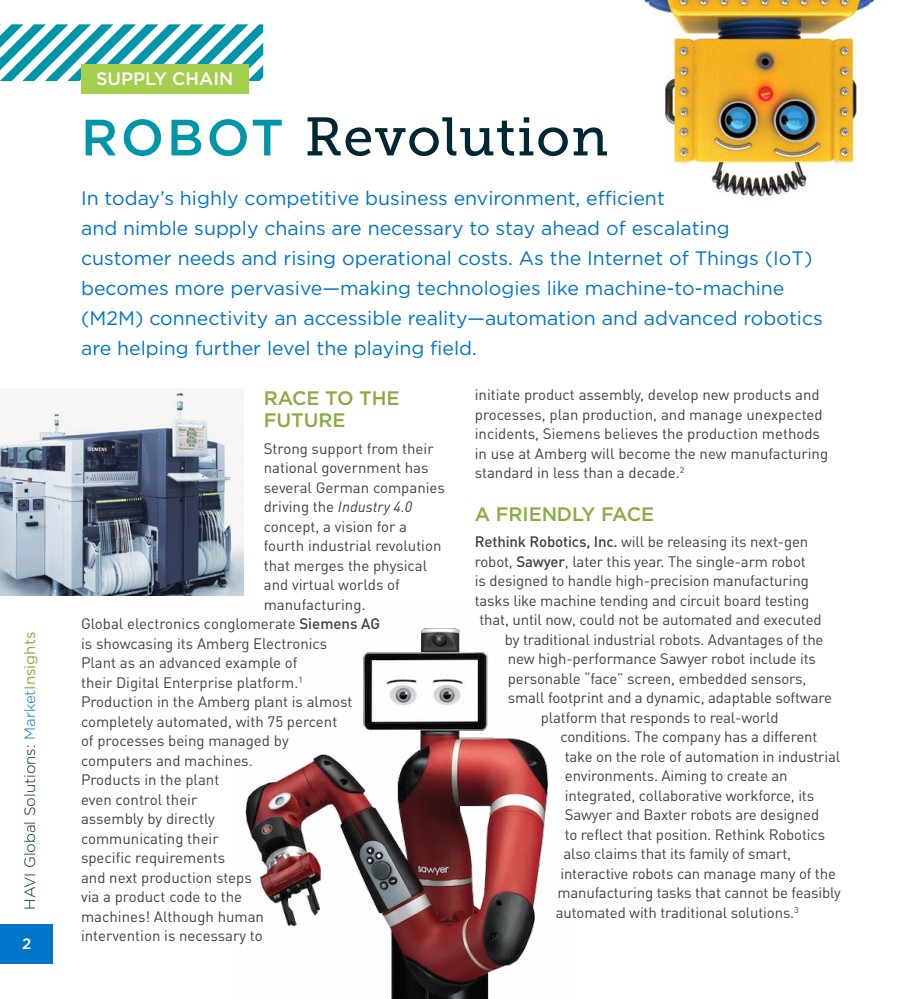
<style>
.page{position:relative;width:918px;height:999px;background:#fff}
.page>*{position:absolute;margin:0;border:0;box-sizing:border-box;transform-origin:0 0}
.t1{font:54px "Museo Slab 500";letter-spacing:.02em;color:#012735}
.t2{font:19.5px/30px "Gotham";color:#0075c9}
.t3{font:500 19.5px/22.5px "Gotham";letter-spacing:-.005em;color:#87ac3f}
.t4{font:500 18px "Gotham";color:#fff}
.t5{font:15px/19.5px "DINOT";letter-spacing:-.01em;color:#414042}
.t6{font:300 15px "Gotham";color:#012735}
.t7{font:italic 15px "DINOT";color:#414042}
.t8{font:500 15px "Gotham";color:#fff}
.s1{color:#0075c9}
.s2{font-weight:400;color:#87ac3f}
.s3{font-family:"Gotham";font-weight:500;font-size:51px;color:#0096a9}
.s4{font-style:normal}
.s5{font-weight:500}
</style>
<div class="page">
<div style="left:0;top:924px;width:53px;height:40px;background:#0075c9"></div>
<svg style="left:0;top:24px;width:263px;height:57px"></svg>
<div style="left:81px;top:64px;width:167px;height:29px;background:#a5cf4d"></div>
<img style="left:644px;top:0;width:236px;height:197px">
<img style="left:0;top:389px;width:244px;height:207px">
<img style="left:245px;top:628px;width:304px;height:371px">
<p class="t6" style="left:22px;top:910px;width:279px;rotate:-90deg">HAVI Global Solutions: <span class="s1">Market</span><span class="s2">Insights</span></p>
<p class="t8" style="left:22px;top:935px;width:11px">2</p>
<p class="t4" style="left:96px;top:68px;width:139px">SUPPLY CHAIN</p>
<h1 class="t1" style="left:81px;top:107px;width:529px"><span class="s3">ROBOT</span> Revolution</h1>
<p class="t2" style="left:81px;top:183px;width:743px">In today’s highly competitive business environment, efficient<br>and nimble supply chains are necessary to stay ahead of escalating customer needs and rising operational costs. As the Internet of Things (IoT) becomes more pervasive—making technologies like machine-to-machine (M2M) connectivity an accessible reality—automation and advanced robotics are helping further level the playing field.</p>
<h2 class="t3" style="left:264px;top:386px;width:137px">RACE TO THE<br>FUTURE</h2>
<p class="t5" style="left:264px;top:438px;width:171px">Strong support from their</p>
<p class="t5" style="left:264px;top:457px;width:166px">national government has</p>
<p class="t5" style="left:264px;top:477px;width:183px">several German companies</p>
<p class="t7" style="left:264px;top:497px;width:150px"><span class="s4">driving the</span> Industry 4.0</p>
<p class="t5" style="left:264px;top:516px;width:145px">concept, a vision for a</p>
<p class="t5" style="left:264px;top:535px;width:179px">fourth industrial revolution</p>
<p class="t5" style="left:264px;top:555px;width:165px">that merges the physical</p>
<p class="t5" style="left:264px;top:574px;width:138px">and virtual worlds of</p>
<p class="t5" style="left:264px;top:594px;width:103px">manufacturing.</p>
<p class="t5" style="left:81px;top:613px;width:301px">Global electronics conglomerate <span class="s5">Siemens AG</span></p>
<p class="t5" style="left:81px;top:633px;width:248px">is showcasing its Amberg Electronics</p>
<p class="t5" style="left:81px;top:652px;width:218px">Plant as an advanced example of</p>
<p class="t5" style="left:81px;top:672px;width:223px">their Digital Enterprise platform.<sup>1</sup></p>
<p class="t5" style="left:81px;top:691px;width:273px">Production in the Amberg plant is almost</p>
<p class="t5" style="left:81px;top:711px;width:258px">completely automated, with 75 percent</p>
<p class="t5" style="left:81px;top:730px;width:209px">of processes being managed by</p>
<p class="t5" style="left:81px;top:750px;width:173px">computers and machines.</p>
<p class="t5" style="left:81px;top:769px;width:140px">Products in the plant</p>
<p class="t5" style="left:81px;top:789px;width:118px">even control their</p>
<p class="t5" style="left:81px;top:808px;width:135px">assembly by directly</p>
<p class="t5" style="left:81px;top:828px;width:139px">communicating their</p>
<p class="t5" style="left:81px;top:847px;width:146px">specific requirements</p>
<p class="t5" style="left:81px;top:867px;width:172px">and next production steps</p>
<p class="t5" style="left:81px;top:886px;width:163px">via a product code to the</p>
<p class="t5" style="left:81px;top:906px;width:185px">machines! Although human</p>
<p class="t5" style="left:81px;top:925px;width:183px">intervention is necessary to</p>
<p class="t5" style="left:475px;top:384px;width:355px">initiate product assembly, develop new products and processes, plan production, and manage unexpected incidents, Siemens believes the production methods in use at Amberg will become the new manufacturing standard in less than a decade.<sup>2</sup></p>
<h2 class="t3" style="left:475px;top:502px;width:181px">A FRIENDLY FACE</h2>
<p class="t5" style="left:475px;top:531px;width:335px"><span class="s5">Rethink Robotics, Inc.</span> will be releasing its next-gen</p>
<p class="t5" style="left:475px;top:551px;width:332px">robot, <span class="s5">Sawyer</span>, later this year. The single-arm robot</p>
<p class="t5" style="left:475px;top:570px;width:335px">is designed to handle high-precision manufacturing</p>
<p class="t5" style="left:475px;top:590px;width:336px">tasks like machine tending and circuit board testing</p>
<p class="t5" style="left:479px;top:609px;width:344px">that, until now, could not be automated and executed</p>
<p class="t5" style="left:505px;top:629px;width:320px">by traditional industrial robots. Advantages of the</p>
<p class="t5" style="left:508px;top:648px;width:310px">new high-performance Sawyer robot include its</p>
<p class="t5" style="left:508px;top:668px;width:300px">personable “face” screen, embedded sensors,</p>
<p class="t5" style="left:508px;top:687px;width:326px">small footprint and a dynamic, adaptable software</p>
<p class="t5" style="left:541px;top:707px;width:239px">platform that responds to real-world</p>
<p class="t5" style="left:560px;top:726px;width:259px">conditions. The company has a different</p>
<p class="t5" style="left:565px;top:746px;width:277px">take on the role of automation in industrial</p>
<p class="t5" style="left:565px;top:765px;width:224px">environments. Aiming to create an</p>
<p class="t5" style="left:565px;top:785px;width:251px">integrated, collaborative workforce, its</p>
<p class="t5" style="left:565px;top:804px;width:256px">Sawyer and Baxter robots are designed</p>
<p class="t5" style="left:565px;top:824px;width:262px">to reflect that position. Rethink Robotics</p>
<p class="t5" style="left:563px;top:843px;width:229px">also claims that its family of smart,</p>
<p class="t5" style="left:560px;top:863px;width:277px">interactive robots can manage many of the</p>
<p class="t5" style="left:557px;top:882px;width:285px">manufacturing tasks that cannot be feasibly</p>
<p class="t5" style="left:556px;top:902px;width:244px">automated with traditional solutions.<sup>3</sup></p>
</div>
